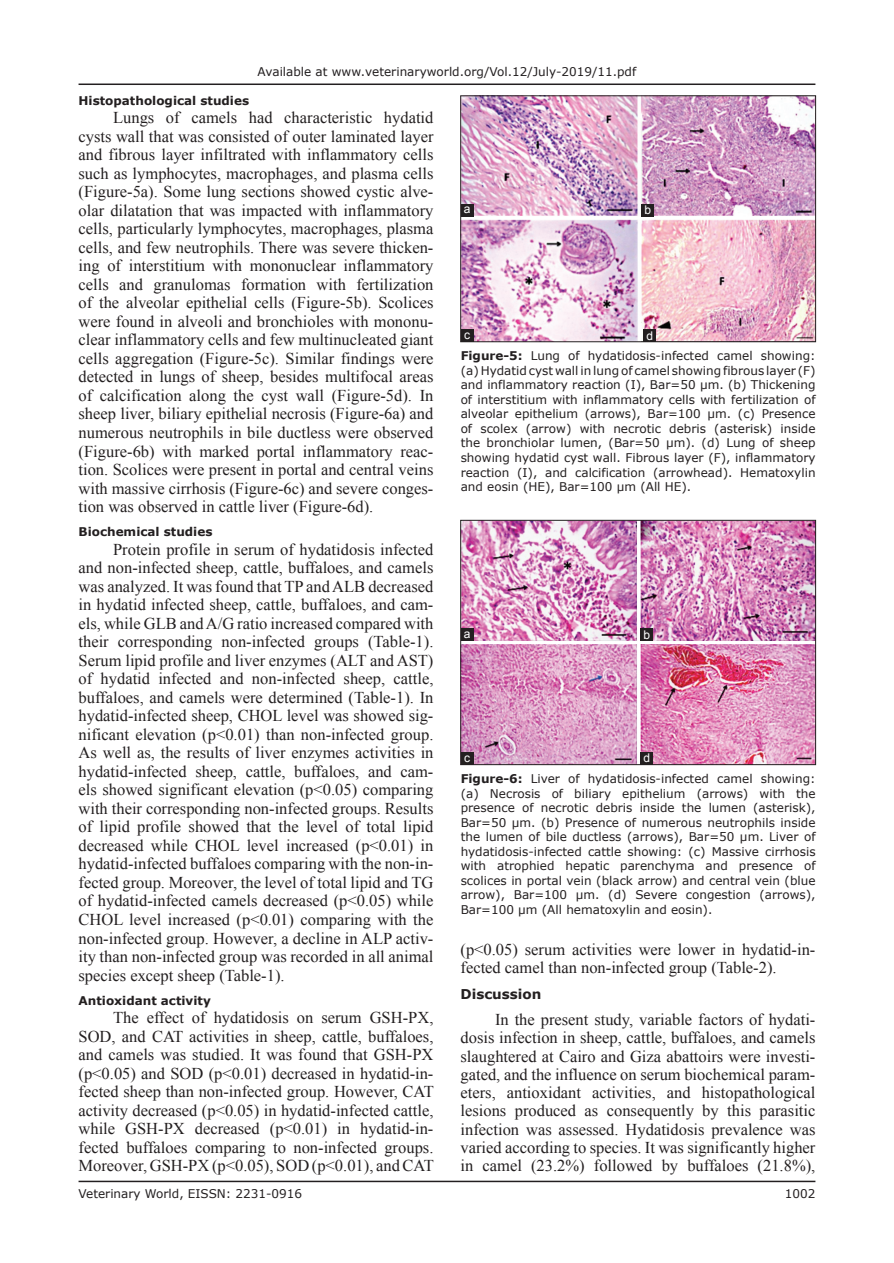
<style>
.page{position:relative;width:894px;height:1263px;background:#fff}
.page>*{position:absolute;margin:0;border:0;box-sizing:border-box;transform-origin:0 0}
.TX{font:16.5px/18.5px "Times New Roman";color:#231f20;text-align:justify}
.t1{font:700 13.5px "Verdana";color:#231f20}
.FGC{font:12px/14.5px "Verdana";color:#231f20;text-align:justify}
.t2{font:700 12px "Verdana";color:#231f20}
.LABEL{font:12px "Arial";color:#fff}
.s1{font-weight:700}
</style>
<div class="page">
<hr style="left:78px;top:1180px;width:737px;height:2px;background:#231f20">
<hr style="left:78px;top:83px;width:737px;height:2px;background:#231f20">
<img style="left:462px;top:522px;width:351px;height:241px">
<div style="left:460px;top:520px;width:355px;height:245px;border:1px solid #231f20"></div>
<div style="left:640px;top:751px;width:13px;height:13px;background:#231f20"></div>
<div style="left:460px;top:752px;width:13px;height:12px;background:#231f20"></div>
<div style="left:640px;top:628px;width:13px;height:13px;background:#231f20"></div>
<div style="left:460px;top:628px;width:13px;height:13px;background:#231f20"></div>
<img style="left:462px;top:98px;width:351px;height:242px">
<div style="left:460px;top:96px;width:355px;height:246px;border:1px solid #231f20"></div>
<div style="left:643px;top:329px;width:12px;height:13px;background:#231f20"></div>
<div style="left:460px;top:329px;width:13px;height:13px;background:#231f20"></div>
<div style="left:641px;top:204px;width:13px;height:12px;background:#231f20"></div>
<div style="left:460px;top:204px;width:13px;height:12px;background:#231f20"></div>
<p class="FGC" style="left:257px;top:64px;width:380px">Available at www.veterinaryworld.org/Vol.12/July-2019/11.pdf</p>
<h2 class="t2" style="left:78px;top:93px;width:172px">Histopathological studies</h2>
<p class="TX" style="left:78px;top:108px;width:356px;text-indent:34px">Lungs of camels had characteristic hydatid cysts wall that was consisted of outer laminated layer and fibrous layer infiltrated with inflammatory cells such as lymphocytes, macrophages, and plasma cells (Figure-5a). Some lung sections showed cystic alve&shy;olar dilatation that was impacted with inflammatory cells, particularly lymphocytes, macrophages, plasma cells, and few neutrophils. There was severe thicken&shy;ing of interstitium with mononuclear inflammatory cells and granulomas formation with fertilization of the alveolar epithelial cells (Figure-5b). Scolices were found in alveoli and bronchioles with mononu&shy;clear inflammatory cells and few multinucleated giant cells aggregation (Figure-5c). Similar findings were detected in lungs of sheep, besides multifocal areas of calcification along the cyst wall (Figure-5d). In sheep liver, biliary epithelial necrosis (Figure-6a) and numerous neutrophils in bile ductless were observed (Figure-6b) with marked portal inflammatory reac&shy;tion. Scolices were present in portal and central veins with massive cirrhosis (Figure-6c) and severe conges&shy;tion was observed in cattle liver (Figure-6d).</p>
<h2 class="t2" style="left:78px;top:524px;width:135px">Biochemical studies</h2>
<p class="TX" style="left:78px;top:539px;width:356px;text-indent:34px">Protein profile in serum of hydatidosis infected and non-infected sheep, cattle, buffaloes, and camels was analyzed. It was found that TP and ALB decreased in hydatid infected sheep, cattle, buffaloes, and cam&shy;els, while GLB and A/G ratio increased compared with their corresponding non-infected groups (Table-1).<br>Serum lipid profile and liver enzymes (ALT and AST) of hydatid infected and non-infected sheep, cattle, buffaloes, and camels were determined (Table-1). In hydatid-infected sheep, CHOL level was showed sig&shy;nificant elevation (p&lt;0.01) than non-infected group.<br>As well as, the results of liver enzymes activities in hydatid-infected sheep, cattle, buffaloes, and cam&shy;els showed significant elevation (p&lt;0.05) comparing with their corresponding non-infected groups. Results of lipid profile showed that the level of total lipid decreased while CHOL level increased (p&lt;0.01) in hydatid-infected buffaloes comparing with the non-in&shy;fected group. Moreover, the level of total lipid and TG of hydatid-infected camels decreased (p&lt;0.05) while CHOL level increased (p&lt;0.01) comparing with the non-infected group. However, a decline in ALP activ&shy;ity than non-infected group was recorded in all animal species except sheep (Table-1).</p>
<h2 class="t2" style="left:78px;top:992px;width:134px">Antioxidant activity</h2>
<p class="TX" style="left:78px;top:1008px;width:356px;text-indent:34px">The effect of hydatidosis on serum GSH-PX, SOD, and CAT activities in sheep, cattle, buffaloes, and camels was studied. It was found that GSH-PX (p&lt;0.05) and SOD (p&lt;0.01) decreased in hydatid-in&shy;fected sheep than non-infected group. However, CAT activity decreased (p&lt;0.05) in hydatid-infected cattle, while GSH-PX decreased (p&lt;0.01) in hydatid-in&shy;fected buffaloes comparing to non-infected groups.<br>Moreover, GSH-PX (p&lt;0.05), SOD (p&lt;0.01), and CAT</p>
<p class="LABEL" style="left:463px;top:201px;width:8px">a</p>
<p class="LABEL" style="left:644px;top:202px;width:8px">b</p>
<p class="LABEL" style="left:464px;top:326px;width:7px">c</p>
<p class="LABEL" style="left:646px;top:327px;width:8px">d</p>
<p class="FGC" style="left:460px;top:348px;width:356px"><span class="s1">Figure-5:</span> Lung of hydatidosis-infected camel showing: (a) Hydatid cyst wall in lung of camel showing fibrous layer (F) and inflammatory reaction (I), Bar=50 µm. (b) Thickening of interstitium with inflammatory cells with fertilization of alveolar epithelium (arrows), Bar=100 µm. (c) Presence of scolex (arrow) with necrotic debris (asterisk) inside the bronchiolar lumen, (Bar=50 µm). (d) Lung of sheep showing hydatid cyst wall. Fibrous layer (F), inflammatory reaction (I), and calcification (arrowhead). Hematoxylin and eosin (HE), Bar=100 µm (All HE).</p>
<p class="LABEL" style="left:463px;top:626px;width:8px">a</p>
<p class="LABEL" style="left:643px;top:627px;width:8px">b</p>
<p class="LABEL" style="left:464px;top:749px;width:7px">c</p>
<p class="LABEL" style="left:643px;top:750px;width:8px">d</p>
<p class="FGC" style="left:460px;top:771px;width:356px"><span class="s1">Figure-6:</span> Liver of hydatidosis-infected camel showing: (a) Necrosis of biliary epithelium (arrows) with the presence of necrotic debris inside the lumen (asterisk), Bar=50 µm. (b) Presence of numerous neutrophils inside the lumen of bile ductless (arrows), Bar=50 µm. Liver of hydatidosis-infected cattle showing: (c) Massive cirrhosis with atrophied hepatic parenchyma and presence of scolices in portal vein (black arrow) and central vein (blue arrow), Bar=100 µm. (d) Severe congestion (arrows), Bar=100 µm (All hematoxylin and eosin).</p>
<p class="TX" style="left:460px;top:939px;width:356px">(p&lt;0.05) serum activities were lower in hydatid-in&shy;fected camel than non-infected group (Table-2).</p>
<h1 class="t1" style="left:460px;top:985px;width:82px">Discussion</h1>
<p class="TX" style="left:460px;top:1009px;width:356px;text-indent:34px">In the present study, variable factors of hydati&shy;dosis infection in sheep, cattle, buffaloes, and camels slaughtered at Cairo and Giza abattoirs were investi&shy;gated, and the influence on serum biochemical param&shy;eters, antioxidant activities, and histopathological lesions produced as consequently by this parasitic infection was assessed. Hydatidosis prevalence was varied according to species. It was significantly higher in camel (23.2%) followed by buffaloes (21.8%),</p>
<p class="FGC" style="left:78px;top:1186px;width:225px">Veterinary World, EISSN: 2231-0916</p>
<p class="FGC" style="left:784px;top:1186px;width:32px">1002</p>
</div>
